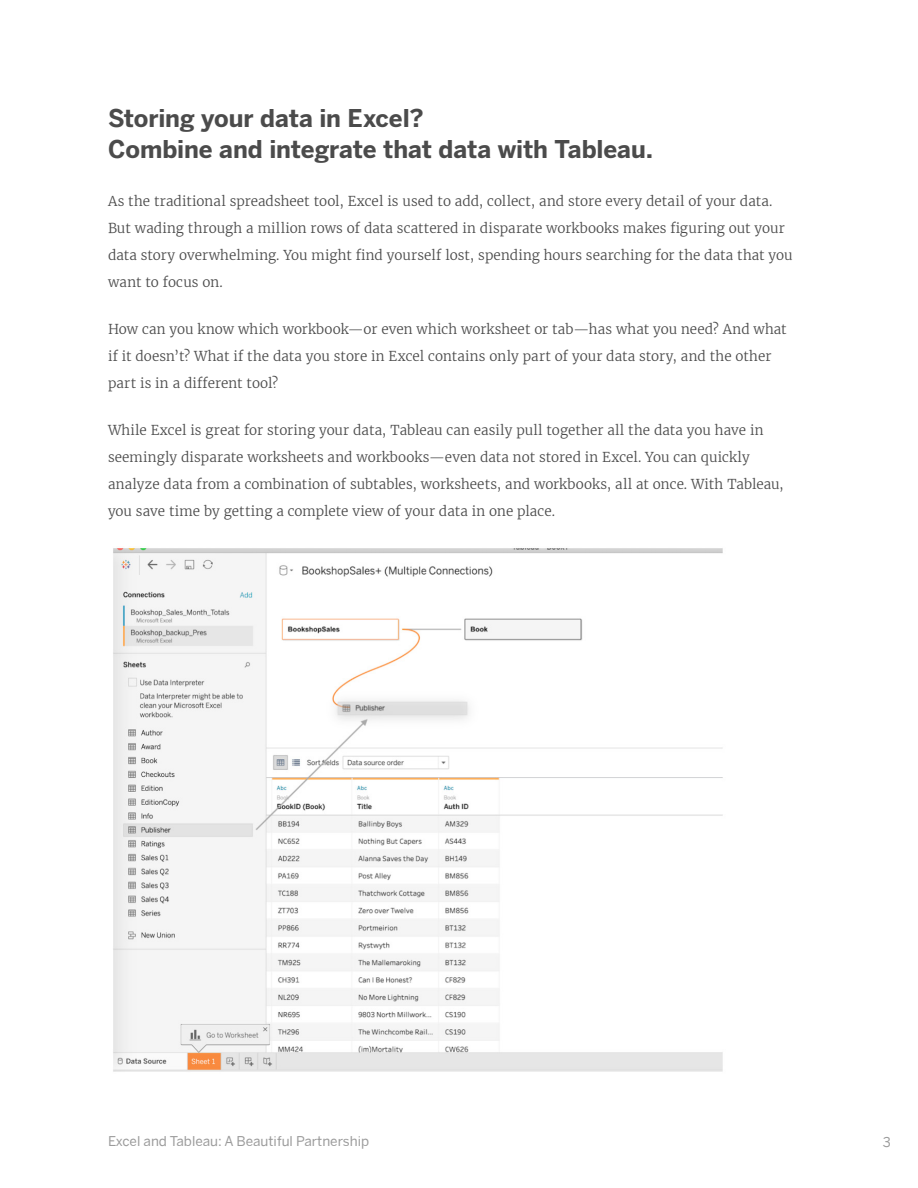
<style>
.page{position:relative;width:918px;height:1188px;background:#fff}
.page>*{position:absolute;margin:0;border:0;box-sizing:border-box;transform-origin:0 0}
.t1{font:700 24px/31.5px "Benton Sans";letter-spacing:-.005em;color:#4b4b4b}
.t2{font:300 13.5px/27px "Merriweather";letter-spacing:.005em;color:#4b4b4b}
.t3{font:13.5px "Benton Sans";color:#9b9b9b}
</style>
<div class="page">
<img style="left:113px;top:548px;width:610px;height:524px">
<h1 class="t1" style="left:108px;top:103px;width:546px">Storing your data in Excel?<br>Combine and integrate that data with Tableau.</h1>
<p class="t2" style="left:108px;top:187px;width:686px">As the traditional spreadsheet tool, Excel is used to add, collect, and store every detail of your data.<br>But wading through a million rows of data scattered in disparate workbooks makes figuring out your data story overwhelming. You might find yourself lost, spending hours searching for the data that you want to focus on.</p>
<p class="t2" style="left:108px;top:315px;width:680px">How can you know which workbook—or even which worksheet or tab—has what you need? And what if it doesn’t? What if the data you store in Excel contains only part of your data story, and the other part is in a different tool?</p>
<p class="t2" style="left:108px;top:417px;width:677px">While Excel is great for storing your data, Tableau can easily pull together all the data you have in seemingly disparate worksheets and workbooks—even data not stored in Excel. You can quickly analyze data from a combination of subtables, worksheets, and workbooks, all at once. With Tableau, you save time by getting a complete view of your data in one place.</p>
<p class="t3" style="left:108px;top:1133px;width:263px">Excel and Tableau: A Beautiful Partnership</p>
<p class="t3" style="left:883px;top:1134px;width:10px">3</p>
</div>
